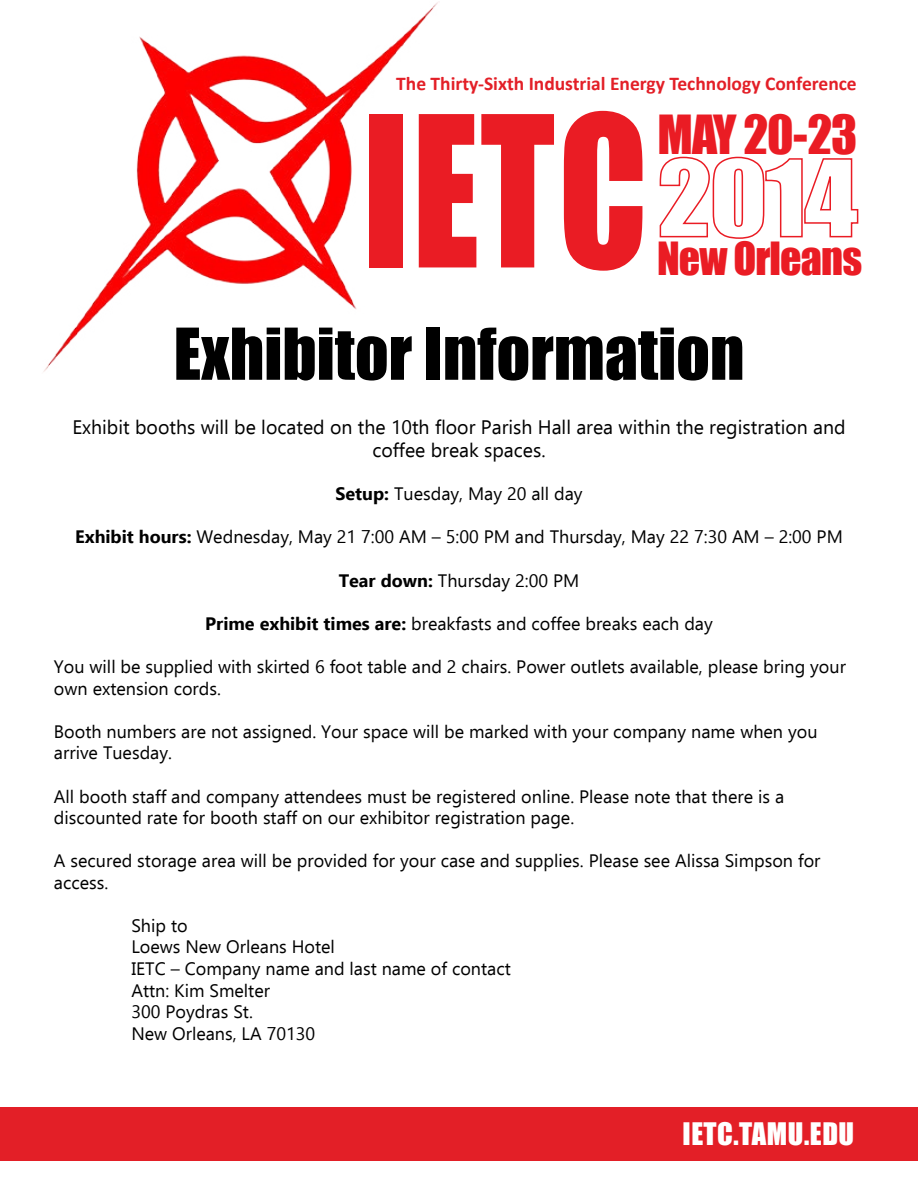
<style>
.page{position:relative;width:918px;height:1188px;background:#fff}
.page>*{position:absolute;margin:0;border:0;box-sizing:border-box;transform-origin:0 0}
.t1{font:194.1px "Impact";color:#ea1c24;scale:.83 1}
.t2{font:66px "Impact";color:#000}
.t3{font:49.5px "Impact";letter-spacing:-.02em;color:#ea1c24}
.t4{font:42px "Impact";letter-spacing:-.02em;color:#ea1c24}
.t5{font:28.5px "Impact";letter-spacing:.02em;color:#fff}
.t6{font:19.5px/23.4px "Ebrima";color:#000;text-align:center}
.t7{font:700 19.5px "Calibri";color:#e31f27}
.t8{font:18px/21.6px "Ebrima";color:#000}
.s1{font-weight:700}
</style>
<div class="page">
<img style="left:43px;top:2px;width:395px;height:370px">
<svg style="left:659px;top:156px;width:200px;height:83px"></svg>
<div style="left:0;top:1107px;width:918px;height:54px;background:#e31f27"></div>
<p class="t7" style="left:396px;top:69px;width:462px">The Thirty-Sixth Industrial Energy Technology Conference</p>
<h1 class="t1" style="left:362px;top:41px;width:345px">IETC</h1>
<h3 class="t3" style="left:658px;top:96px;width:201px">MAY 20-23</h3>
<h3 class="t4" style="left:657px;top:226px;width:207px">New Orleans</h3>
<h2 class="t2" style="left:174px;top:303px;width:572px">Exhibitor Information</h2>
<p class="t6" style="left:72px;top:415px;width:775px">Exhibit booths will be located on the 10th floor Parish Hall area within the registration and coffee break spaces.</p>
<p class="t8" style="left:335px;top:483px;width:249px"><span class="s1">Setup:</span> Tuesday, May 20 all day</p>
<p class="t8" style="left:75px;top:526px;width:769px"><span class="s1">Exhibit hours:</span> Wednesday, May 21 7:00 AM – 5:00 PM and Thursday, May 22 7:30 AM – 2:00 PM</p>
<p class="t8" style="left:339px;top:569px;width:242px"><span class="s1">Tear down:</span> Thursday 2:00 PM</p>
<p class="t8" style="left:205px;top:612px;width:509px"><span class="s1">Prime exhibit times are:</span> breakfasts and coffee breaks each day</p>
<p class="t8" style="left:54px;top:655px;width:793px">You will be supplied with skirted 6 foot table and 2 chairs. Power outlets available, please bring your own extension cords.</p>
<p class="t8" style="left:54px;top:720px;width:765px">Booth numbers are not assigned. Your space will be marked with your company name when you arrive Tuesday.</p>
<p class="t8" style="left:54px;top:785px;width:732px">All booth staff and company attendees must be registered online. Please note that there is a discounted rate for booth staff on our exhibitor registration page.</p>
<p class="t8" style="left:54px;top:850px;width:768px">A secured storage area will be provided for your case and supplies. Please see Alissa Simpson for access.</p>
<p class="t8" style="left:131px;top:914px;width:381px">Ship to<br>Loews New Orleans Hotel<br>IETC – Company name and last name of contact<br>Attn: Kim Smelter<br>300 Poydras St.<br>New Orleans, LA 70130</p>
<h3 class="t5" style="left:683px;top:1112px;width:173px">IETC.TAMU.EDU</h3>
</div>
